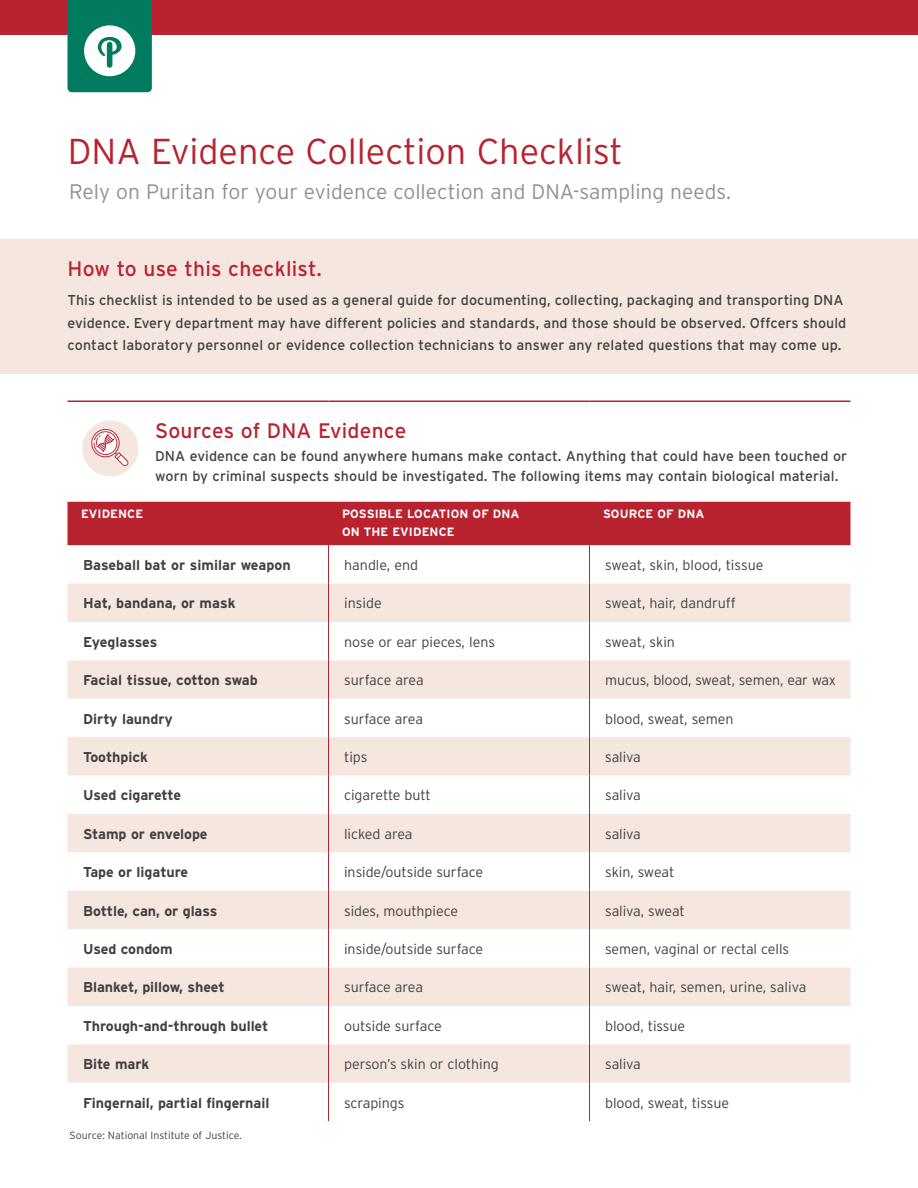
<style>
.page{position:relative;width:918px;height:1188px;background:#fff}
.page>*{position:absolute;margin:0;border:0;box-sizing:border-box;transform-origin:0 0}
.HT_-_HED_A{font:300 36px "Interstate";color:#b8232f}
.BODY_A_-_14pt{font:300 21px "Interstate";color:#919195}
.SIDE_HED_A{font:21px "Interstate";letter-spacing:.01em;color:#b8232f}
.CHART_HED_A_-_ORANGE{font:21px "Interstate";letter-spacing:.01em;color:#b8232f}
.CHART_BODY{font:14.25px/22.5px "Interstate";letter-spacing:.005em;color:#414042}
.CHART_BODY-2{font:300 14.25px "Interstate";letter-spacing:-.005em;color:#414042}
.CHART_BODY-3{font:700 14.25px "Interstate";letter-spacing:-.005em;color:#414042}
.CHART_HED_B_-_Bold{font:700 12px/18px "Interstate";letter-spacing:.01em;color:#fff}
.CHART_BODY-4{font:300 10.5px "Interstate";color:#414042}
</style>
<div class="page">
<div style="left:0;top:239px;width:918px;height:135px;background:#f6e6e0"></div>
<div style="left:0;top:0;width:918px;height:35px;background:#b8232f"></div>
<svg style="left:68px;top:0;width:84px;height:92px"></svg>
<div style="left:68px;top:502px;width:782px;height:43px;background:#b8232f"></div>
<svg style="left:68px;top:584px;width:782px;height:499px;fill:#f6e6e0"></svg>
<hr style="left:68px;top:400px;width:260px;height:2px;background:#b8232f">
<hr style="left:328px;top:400px;width:262px;height:2px;background:#b8232f">
<hr style="left:590px;top:400px;width:260px;height:2px;background:#b8232f">
<hr style="left:328px;top:545px;width:1px;height:39px;background:#b8232f">
<hr style="left:589px;top:545px;width:1px;height:39px;background:#b8232f">
<hr style="left:328px;top:584px;width:1px;height:38px;background:#b8232f">
<hr style="left:589px;top:584px;width:1px;height:38px;background:#b8232f">
<hr style="left:328px;top:622px;width:1px;height:38px;background:#b8232f">
<hr style="left:589px;top:622px;width:1px;height:38px;background:#b8232f">
<hr style="left:328px;top:660px;width:1px;height:39px;background:#b8232f">
<hr style="left:589px;top:660px;width:1px;height:39px;background:#b8232f">
<hr style="left:328px;top:699px;width:1px;height:38px;background:#b8232f">
<hr style="left:589px;top:699px;width:1px;height:38px;background:#b8232f">
<hr style="left:328px;top:737px;width:1px;height:39px;background:#b8232f">
<hr style="left:589px;top:737px;width:1px;height:39px;background:#b8232f">
<hr style="left:328px;top:776px;width:1px;height:38px;background:#b8232f">
<hr style="left:589px;top:776px;width:1px;height:38px;background:#b8232f">
<hr style="left:328px;top:814px;width:1px;height:38px;background:#b8232f">
<hr style="left:589px;top:814px;width:1px;height:38px;background:#b8232f">
<hr style="left:328px;top:852px;width:1px;height:39px;background:#b8232f">
<hr style="left:589px;top:852px;width:1px;height:39px;background:#b8232f">
<hr style="left:328px;top:891px;width:1px;height:38px;background:#b8232f">
<hr style="left:589px;top:891px;width:1px;height:38px;background:#b8232f">
<hr style="left:328px;top:929px;width:1px;height:39px;background:#b8232f">
<hr style="left:589px;top:929px;width:1px;height:39px;background:#b8232f">
<hr style="left:328px;top:968px;width:1px;height:38px;background:#b8232f">
<hr style="left:589px;top:968px;width:1px;height:38px;background:#b8232f">
<hr style="left:328px;top:1006px;width:1px;height:38px;background:#b8232f">
<hr style="left:589px;top:1006px;width:1px;height:38px;background:#b8232f">
<hr style="left:328px;top:1044px;width:1px;height:39px;background:#b8232f">
<hr style="left:589px;top:1044px;width:1px;height:39px;background:#b8232f">
<hr style="left:328px;top:1083px;width:1px;height:38px;background:#b8232f">
<hr style="left:589px;top:1083px;width:1px;height:38px;background:#b8232f">
<div style="left:82px;top:420px;width:56px;height:56px;background:#f6e6e0;border-radius:50%"></div>
<svg style="left:90px;top:428px;width:39px;height:38px"></svg>
<p class="HT_-_HED_A" style="left:68px;top:131px;width:557px">DNA Evidence Collection Checklist</p>
<p class="BODY_A_-_14pt" style="left:69px;top:180px;width:663px">Rely on Puritan for your evidence collection and DNA-sampling needs.</p>
<p class="SIDE_HED_A" style="left:68px;top:257px;width:256px">How to use this checklist.</p>
<p class="CHART_BODY" style="left:68px;top:289px;width:780px">This checklist is intended to be used as a general guide for documenting, collecting, packaging and transporting DNA evidence. Every department may have different policies and standards, and those should be observed. Offcers should contact laboratory personnel or evidence collection technicians to answer any related questions that may come up.</p>
<p class="CHART_HED_A_-_ORANGE" style="left:155px;top:419px;width:253px">Sources of DNA Evidence</p>
<p class="CHART_BODY" style="left:155px;top:446px;width:693px;line-height:20.2px">DNA evidence can be found anywhere humans make contact. Anything that could have been touched or worn by criminal suspects should be investigated. The following items may contain biological material.</p>
<p class="CHART_HED_B_-_Bold" style="left:81px;top:505px;width:64px">EVIDENCE</p>
<p class="CHART_HED_B_-_Bold" style="left:342px;top:505px;width:179px">POSSIBLE LOCATION OF DNA<br>ON THE EVIDENCE</p>
<p class="CHART_HED_B_-_Bold" style="left:603px;top:505px;width:103px">SOURCE OF DNA</p>
<p class="CHART_BODY-3" style="left:83px;top:557px;width:209px">Baseball bat or similar weapon</p>
<p class="CHART_BODY-2" style="left:344px;top:557px;width:75px">handle, end</p>
<p class="CHART_BODY-2" style="left:605px;top:557px;width:160px">sweat, skin, blood, tissue</p>
<p class="CHART_BODY-3" style="left:83px;top:595px;width:154px">Hat, bandana, or mask</p>
<p class="CHART_BODY-2" style="left:344px;top:595px;width:39px">inside</p>
<p class="CHART_BODY-2" style="left:605px;top:595px;width:132px">sweat, hair, dandruff</p>
<p class="CHART_BODY-3" style="left:83px;top:634px;width:76px">Eyeglasses</p>
<p class="CHART_BODY-2" style="left:344px;top:634px;width:152px">nose or ear pieces, lens</p>
<p class="CHART_BODY-2" style="left:605px;top:634px;width:71px">sweat, skin</p>
<p class="CHART_BODY-3" style="left:83px;top:672px;width:176px">Facial tissue, cotton swab</p>
<p class="CHART_BODY-2" style="left:344px;top:672px;width:81px">surface area</p>
<p class="CHART_BODY-2" style="left:605px;top:672px;width:232px">mucus, blood, sweat, semen, ear wax</p>
<p class="CHART_BODY-3" style="left:83px;top:711px;width:91px">Dirty laundry</p>
<p class="CHART_BODY-2" style="left:344px;top:711px;width:80px">surface area</p>
<p class="CHART_BODY-2" style="left:605px;top:711px;width:130px">blood, sweat, semen</p>
<p class="CHART_BODY-3" style="left:83px;top:749px;width:66px">Toothpick</p>
<p class="CHART_BODY-2" style="left:344px;top:749px;width:25px">tips</p>
<p class="CHART_BODY-2" style="left:605px;top:749px;width:37px">saliva</p>
<p class="CHART_BODY-3" style="left:83px;top:787px;width:99px">Used cigarette</p>
<p class="CHART_BODY-2" style="left:344px;top:787px;width:88px">cigarette butt</p>
<p class="CHART_BODY-2" style="left:605px;top:787px;width:37px">saliva</p>
<p class="CHART_BODY-3" style="left:83px;top:826px;width:126px">Stamp or envelope</p>
<p class="CHART_BODY-2" style="left:344px;top:826px;width:70px">licked area</p>
<p class="CHART_BODY-2" style="left:605px;top:826px;width:37px">saliva</p>
<p class="CHART_BODY-3" style="left:83px;top:864px;width:107px">Tape or ligature</p>
<p class="CHART_BODY-2" style="left:344px;top:864px;width:141px">inside/outside surface</p>
<p class="CHART_BODY-2" style="left:605px;top:864px;width:71px">skin, sweat</p>
<p class="CHART_BODY-3" style="left:83px;top:903px;width:136px">Bottle, can, or glass</p>
<p class="CHART_BODY-2" style="left:344px;top:903px;width:115px">sides, mouthpiece</p>
<p class="CHART_BODY-2" style="left:605px;top:903px;width:81px">saliva, sweat</p>
<p class="CHART_BODY-3" style="left:83px;top:941px;width:91px">Used condom</p>
<p class="CHART_BODY-2" style="left:344px;top:941px;width:141px">inside/outside surface</p>
<p class="CHART_BODY-2" style="left:605px;top:941px;width:186px">semen, vaginal or rectal cells</p>
<p class="CHART_BODY-3" style="left:83px;top:979px;width:143px">Blanket, pillow, sheet</p>
<p class="CHART_BODY-2" style="left:344px;top:979px;width:80px">surface area</p>
<p class="CHART_BODY-2" style="left:605px;top:979px;width:203px">sweat, hair, semen, urine, saliva</p>
<p class="CHART_BODY-3" style="left:83px;top:1018px;width:187px">Through-and-through bullet</p>
<p class="CHART_BODY-2" style="left:344px;top:1018px;width:99px">outside surface</p>
<p class="CHART_BODY-2" style="left:605px;top:1018px;width:82px">blood, tissue</p>
<p class="CHART_BODY-3" style="left:83px;top:1056px;width:68px">Bite mark</p>
<p class="CHART_BODY-2" style="left:344px;top:1056px;width:156px">person’s skin or clothing</p>
<p class="CHART_BODY-2" style="left:605px;top:1056px;width:37px">saliva</p>
<p class="CHART_BODY-3" style="left:83px;top:1095px;width:188px">Fingernail, partial fingernail</p>
<p class="CHART_BODY-2" style="left:344px;top:1095px;width:62px">scrapings</p>
<p class="CHART_BODY-2" style="left:605px;top:1095px;width:125px">blood, sweat, tissue</p>
<p class="CHART_BODY-4" style="left:70px;top:1129px;width:173px">Source: National Institute of Justice.</p>
</div>
